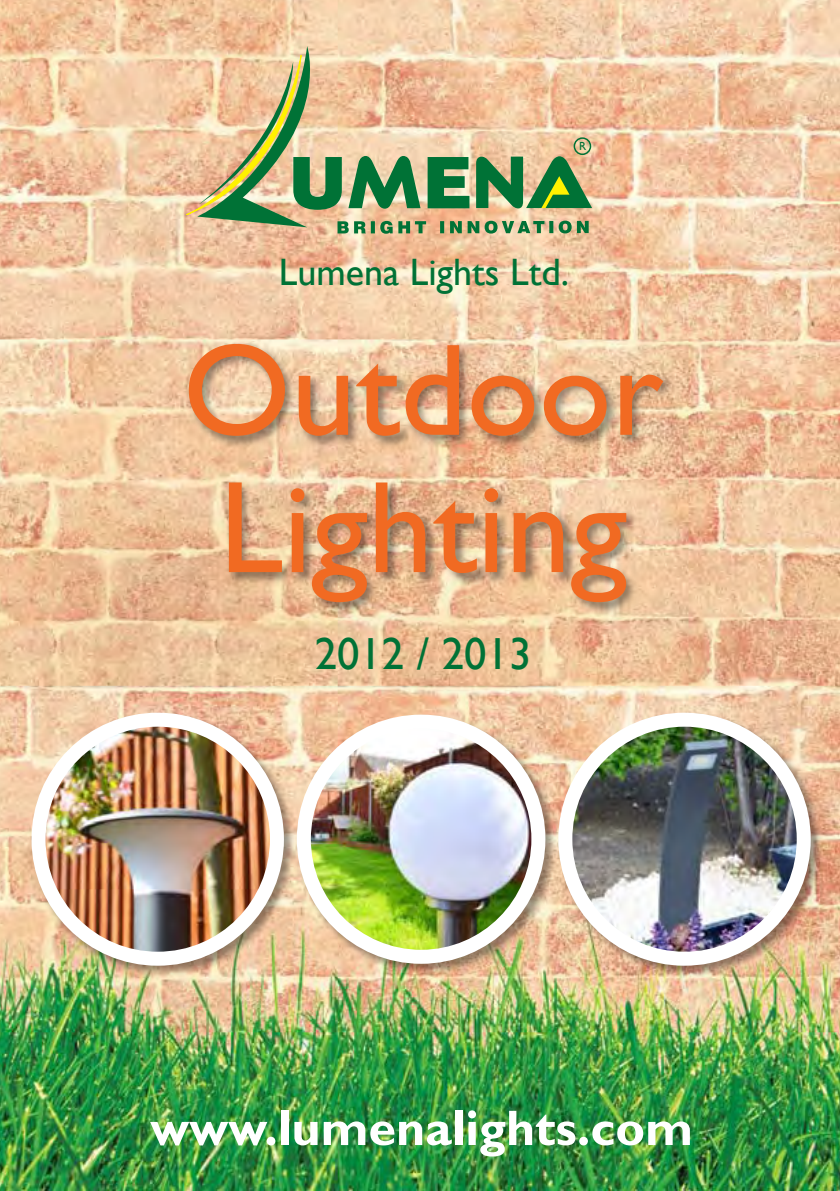
<style>
.page{position:relative;width:840px;height:1191px;background:#fff}
.page>*{position:absolute;margin:0;border:0;box-sizing:border-box;transform-origin:0 0}
.t1{font:131.2px/137.2px "Gill Sans";color:#f16a22}
.t2{font:700 50.2px "Gill Sans";color:#fff}
.t3{font:44.8px "Gill Sans";color:#007236}
.t4{font:38.2px "Gill Sans";color:#007236}
.t5{font:11.8px "Gill Sans";color:#007236}
</style>
<div class="page">
<img style="left:0;top:0;width:839px;height:1191px">
<svg style="left:186px;top:46px;width:405px;height:188px;background:#c4b88c"></svg>
<div style="left:573px;top:137px;width:18px;height:18px;border:2px solid #007236;border-radius:50%"></div>
<img style="left:179px;top:320px;width:500px;height:168px">
<img style="left:215px;top:458px;width:428px;height:168px">
<img style="left:273px;top:638px;width:288px;height:418px">
<img style="left:304px;top:721px;width:234px;height:235px;border-radius:117px">
<div style="left:297px;top:714px;width:248px;height:249px;border:14px solid #fff;border-radius:50%"></div>
<img style="left:545px;top:692px;width:280px;height:354px">
<img style="left:565px;top:719px;width:235px;height:239px">
<div style="left:558px;top:712px;width:252px;height:253px;border:14px solid #fff;border-radius:50%"></div>
<img style="left:0;top:516px;width:353px;height:518px">
<img style="left:38px;top:719px;width:239px;height:239px;border-radius:119px">
<div style="left:31px;top:712px;width:253px;height:253px;border:14px solid #fff;border-radius:50%"></div>
<p class="t5" style="left:578px;top:139px;width:9px">R</p>
<p class="t4" style="left:279px;top:249px;width:292px">Lumena Lights Ltd.</p>
<h1 class="t1" style="left:183px;top:324px;width:481px">Outdoor<br>Lighting</h1>
<p class="t3" style="left:314px;top:628px;width:218px">2012 / 2013</p>
<p class="t2" style="left:150px;top:1097px;width:544px">www.lumenalights.com</p>
</div>
